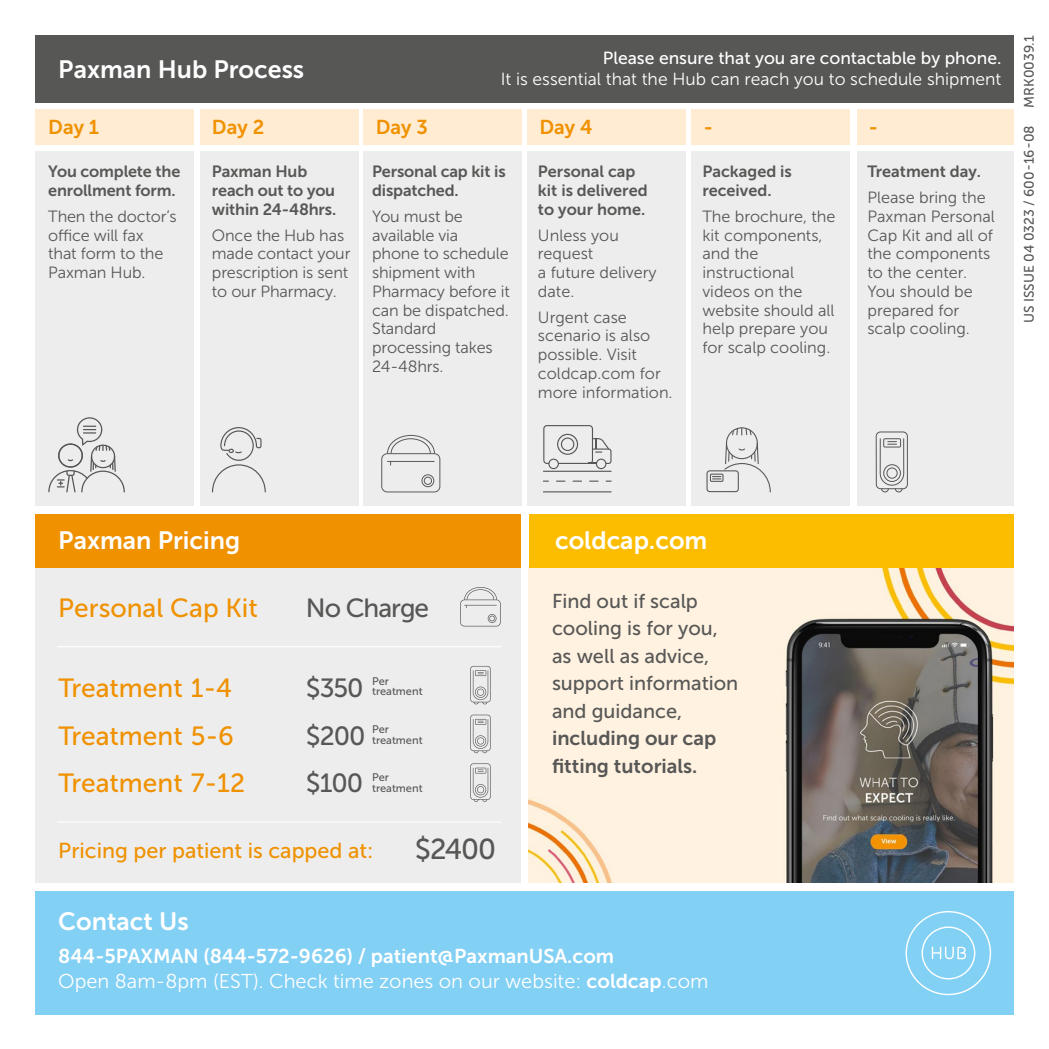
<style>
.page{position:relative;width:1049px;height:1049px;background:#fff}
.page>*{position:absolute;margin:0;border:0;box-sizing:border-box;transform-origin:0 0}
.t1{font:28.75px "Museo Sans 500";color:#575756}
.t2{font:26.25px "Museo Sans 500";color:#f09100}
.t3{font:26.25px "Museo Sans 500";letter-spacing:-.04em;color:#575756}
.t4{font:25px "Museo Sans 700";color:#fff}
.t5{font:21.5px "Museo Sans 500";color:#f09100}
.t6{font:20px/27.5px "Museo Sans 500";color:#575756}
.t7{font:20px "Museo Sans 300";color:#fff}
.t8{font:20px "Museo Sans 700";color:#fff}
.t9{font:20px/27.5px "Museo Sans 700";color:#575756}
.t10{font:20px "Museo Sans 700";color:#f09100}
.t11{font:17.5px "Museo Sans 300";color:#fff}
.t12{font:17.5px "Museo Sans 500";color:#fff}
.t13{font:16.25px/18.8px "Museo Sans 300";color:#575756}
.t14{font:16.25px/18.8px "Museo Sans 700";letter-spacing:-.01em;color:#575756}
.t15{font:13.75px "Museo Sans 500";color:#575756}
.t16{font:11px/10.5px "Museo Sans 500";color:#575756}
.s1{font-family:"Museo Sans 700"}
</style>
<div class="page">
<div style="left:35px;top:152px;width:158px;height:354px;background:#ededed"></div>
<div style="left:200px;top:152px;width:158px;height:354px;background:#ededed"></div>
<div style="left:364px;top:152px;width:158px;height:354px;background:#ededed"></div>
<div style="left:527px;top:152px;width:158px;height:354px;background:#ededed"></div>
<div style="left:692px;top:152px;width:158px;height:354px;background:#ededed"></div>
<div style="left:857px;top:152px;width:156px;height:354px;background:#ededed"></div>
<div style="left:35px;top:517px;width:486px;height:365px;background:#ededed"></div>
<img style="left:528px;top:567px;width:485px;height:315px">
<div style="left:35px;top:891px;width:978px;height:123px;background:#83d0f5"></div>
<div style="left:35px;top:35px;width:978px;height:68px;background:#575756"></div>
<div style="left:35px;top:109px;width:158px;height:36px;background:#ffecd2"></div>
<div style="left:200px;top:109px;width:158px;height:36px;background:#ffecd2"></div>
<div style="left:364px;top:109px;width:158px;height:36px;background:#ffecd2"></div>
<div style="left:527px;top:109px;width:158px;height:36px;background:#ffecd2"></div>
<div style="left:692px;top:109px;width:158px;height:36px;background:#ffecd2"></div>
<div style="left:857px;top:109px;width:156px;height:36px;background:#ffecd2"></div>
<div style="left:35px;top:514px;width:486px;height:53px;background:#f09100"></div>
<div style="left:528px;top:514px;width:485px;height:53px;background:#fcbd00"></div>
<svg style="left:48px;top:417px;width:77px;height:75px"></svg>
<svg style="left:212px;top:427px;width:54px;height:65px"></svg>
<svg style="left:543px;top:425px;width:69px;height:47px"></svg>
<svg style="left:556px;top:481px;width:42px;height:1px"></svg>
<svg style="left:543px;top:491px;width:69px;height:1px"></svg>
<svg style="left:381px;top:435px;width:59px;height:57px"></svg>
<svg style="left:876px;top:431px;width:32px;height:61px"></svg>
<svg style="left:470px;top:666px;width:21px;height:38px"></svg>
<svg style="left:475px;top:670px;width:11px;height:6px"></svg>
<svg style="left:476px;top:671px;width:10px;height:4px"></svg>
<svg style="left:470px;top:715px;width:21px;height:38px"></svg>
<svg style="left:475px;top:719px;width:11px;height:6px"></svg>
<svg style="left:476px;top:719px;width:10px;height:5px"></svg>
<svg style="left:470px;top:763px;width:21px;height:39px"></svg>
<div style="left:475px;top:768px;width:11px;height:5px;background:#8d8d8d"></div>
<svg style="left:476px;top:768px;width:10px;height:5px"></svg>
<svg style="left:460px;top:587px;width:41px;height:39px"></svg>
<svg style="left:905px;top:911px;width:86px;height:84px"></svg>
<svg style="left:706px;top:427px;width:65px;height:65px"></svg>
<hr style="left:57px;top:646px;width:444px;height:1px;background:#fff">
<hr style="left:57px;top:821px;width:444px;height:2px;background:#fff">
<h3 class="t4" style="left:58px;top:56px;width:247px">Paxman Hub Process</h3>
<p class="t12" style="left:603px;top:48px;width:400px">Please ensure that you are contactable by phone.</p>
<p class="t11" style="left:501px;top:70px;width:502px">It is essential that the Hub can reach you to schedule shipment</p>
<p class="t10" style="left:48px;top:116px;width:52px">Day 1</p>
<p class="t10" style="left:212px;top:116px;width:54px">Day 2</p>
<p class="t10" style="left:376px;top:116px;width:54px">Day 3</p>
<p class="t10" style="left:539px;top:116px;width:55px">Day 4</p>
<p class="t10" style="left:704px;top:116px;width:11px">-</p>
<p class="t10" style="left:869px;top:116px;width:11px">-</p>
<p class="t14" style="left:48px;top:162px;width:134px">You complete the enrollment form.</p>
<p class="t13" style="left:48px;top:207px;width:130px">Then the doctor’s office will fax<br>that form to the<br>Paxman Hub.</p>
<p class="t14" style="left:212px;top:162px;width:126px">Paxman Hub reach out to you within 24-48hrs.</p>
<p class="t13" style="left:212px;top:226px;width:140px">Once the Hub has made contact your prescription is sent to our Pharmacy.</p>
<p class="t14" style="left:372px;top:162px;width:135px">Personal cap kit is dispatched.</p>
<p class="t13" style="left:372px;top:207px;width:139px">You must be available via<br>phone to schedule shipment with<br>Pharmacy before it can be dispatched.<br>Standard processing takes<br>24-48hrs.</p>
<p class="t14" style="left:538px;top:162px;width:111px">Personal cap kit is delivered to your home.</p>
<p class="t13" style="left:538px;top:226px;width:120px">Unless you request<br>a future delivery date.</p>
<p class="t13" style="left:538px;top:308px;width:136px">Urgent case scenario is also possible. Visit coldcap.com for more information.</p>
<p class="t14" style="left:702px;top:162px;width:91px">Packaged is received.</p>
<p class="t13" style="left:702px;top:207px;width:135px">The brochure, the kit components, and the instructional videos on the website should all help prepare you for scalp cooling.</p>
<p class="t14" style="left:867px;top:162px;width:115px">Treatment day.</p>
<p class="t13" style="left:867px;top:188px;width:129px">Please bring the<br>Paxman Personal<br>Cap Kit and all of the components to the center.<br>You should be prepared for scalp cooling.</p>
<p class="t15" style="left:1021px;top:108px;width:74px;rotate:-90deg">MRK0039.1</p>
<p class="t15" style="left:1021px;top:323px;width:199px;rotate:-90deg">US ISSUE 04 0323 / 600-16-08</p>
<h3 class="t4" style="left:58px;top:526px;width:183px">Paxman Pricing</h3>
<h3 class="t4" style="left:555px;top:526px;width:154px">coldcap.com</h3>
<h2 class="t2" style="left:58px;top:594px;width:201px">Personal Cap Kit</h2>
<h2 class="t3" style="left:306px;top:594px;width:125px">No Charge</h2>
<h2 class="t2" style="left:58px;top:674px;width:175px">Treatment 1-4</h2>
<h2 class="t3" style="left:306px;top:674px;width:59px">$350</h2>
<h2 class="t2" style="left:58px;top:721px;width:177px">Treatment 5-6</h2>
<h2 class="t3" style="left:306px;top:721px;width:61px">$200</h2>
<h2 class="t2" style="left:58px;top:769px;width:188px">Treatment 7-12</h2>
<h2 class="t3" style="left:306px;top:769px;width:59px">$100</h2>
<p class="t16" style="left:372px;top:676px;width:52px">Per treatment</p>
<p class="t16" style="left:372px;top:724px;width:52px">Per treatment</p>
<p class="t16" style="left:372px;top:772px;width:52px">Per treatment</p>
<h3 class="t5" style="left:58px;top:839px;width:317px">Pricing per patient is capped at:</h3>
<h1 class="t1" style="left:415px;top:834px;width:83px">$2400</h1>
<h3 class="t4" style="left:58px;top:907px;width:132px">Contact Us</h3>
<p class="t6" style="left:552px;top:587px;width:188px">Find out if scalp cooling is for you, as well as advice, support information and guidance,</p>
<p class="t9" style="left:552px;top:724px;width:166px">including our cap fitting tutorials.</p>
<p class="t8" style="left:58px;top:945px;width:557px">844-5PAXMAN (844-572-9626) / patient@PaxmanUSA.com</p>
<p class="t7" style="left:58px;top:970px;width:652px">Open 8am-8pm (EST). Check time zones on our website: <span class="s1">coldcap</span>.com</p>
</div>
